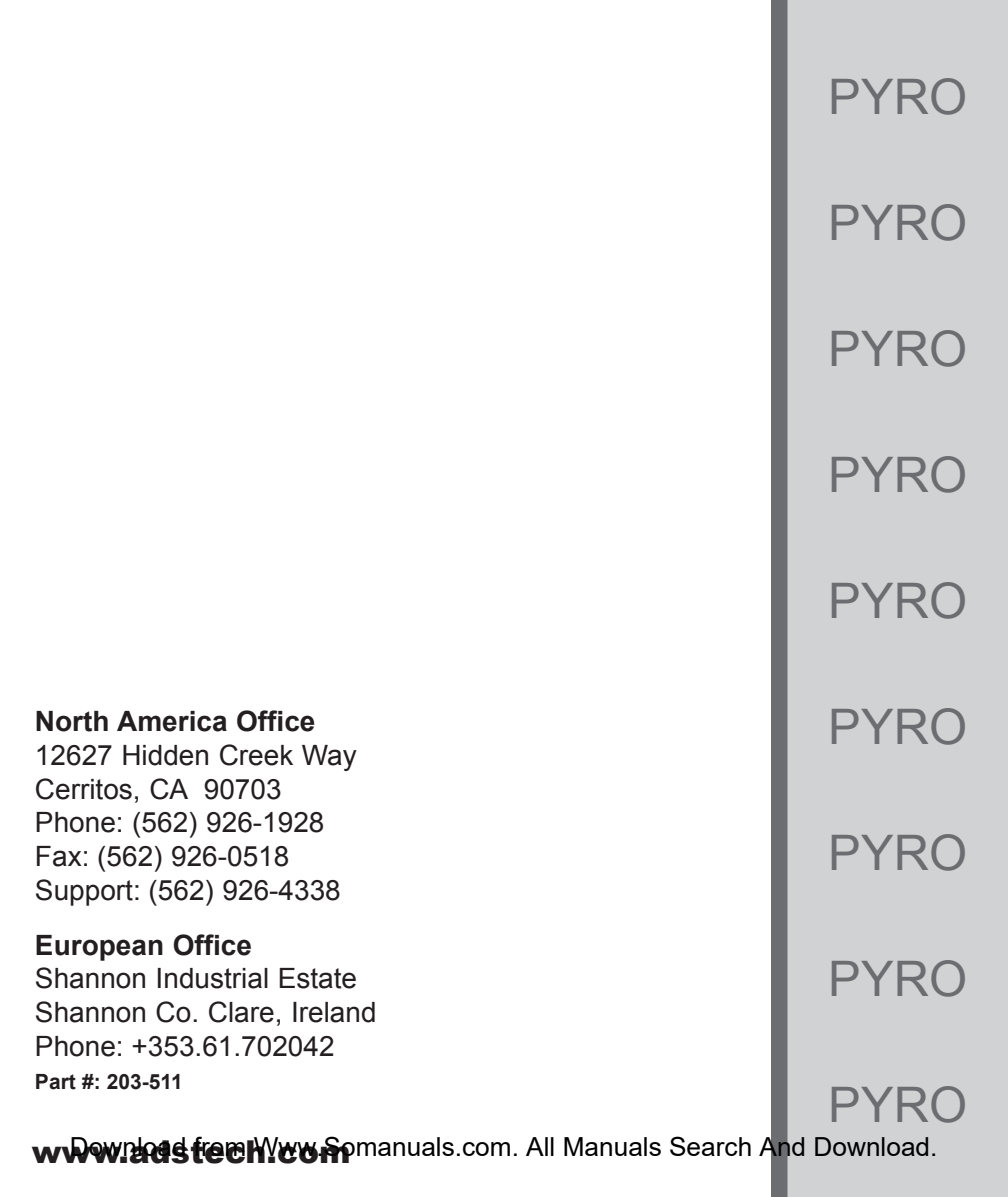
<style>
.page{position:relative;width:1008px;height:1197px;background:#fff}
.page>*{position:absolute;margin:0;border:0;box-sizing:border-box;transform-origin:0 0}
.t1{font:49px "Arial";color:#6c6d70}
.t2{font:900 31.5px "Arial";color:#231f20}
.t3{font:28px "Arial";color:#231f20}
.t4{font:700 28px "Arial";color:#231f20}
.t5{font:26.25px "Arial";color:#000}
.t6{font:700 21px "Arial";color:#231f20}
</style>
<div class="page">
<div style="left:772px;top:0;width:174px;height:1197px;background:#6c6d70"></div>
<div style="left:787px;top:0;width:221px;height:1197px;background:#d1d2d4"></div>
<p class="t1" style="left:828px;top:70px;width:140px">PYRO</p>
<p class="t1" style="left:828px;top:196px;width:140px">PYRO</p>
<p class="t1" style="left:828px;top:322px;width:140px">PYRO</p>
<p class="t1" style="left:828px;top:448px;width:140px">PYRO</p>
<p class="t4" style="left:35px;top:705px;width:282px">North America Office</p>
<p class="t3" style="left:35px;top:739px;width:323px">12627 Hidden Creek Way</p>
<p class="t3" style="left:35px;top:773px;width:248px">Cerritos, CA 90703</p>
<p class="t3" style="left:35px;top:807px;width:291px">Phone: (562) 926-1928</p>
<p class="t3" style="left:35px;top:840px;width:256px">Fax: (562) 926-0518</p>
<p class="t3" style="left:35px;top:874px;width:307px">Support: (562) 926-4338</p>
<p class="t4" style="left:35px;top:929px;width:219px">European Office</p>
<p class="t3" style="left:35px;top:963px;width:324px">Shannon Industrial Estate</p>
<p class="t3" style="left:35px;top:997px;width:343px">Shannon Co. Clare, Ireland</p>
<p class="t3" style="left:35px;top:1030px;width:301px">Phone: +353.61.702042</p>
<p class="t6" style="left:35px;top:1070px;width:149px">Part #: 203-511</p>
<p class="t1" style="left:828px;top:574px;width:140px">PYRO</p>
<p class="t1" style="left:828px;top:700px;width:140px">PYRO</p>
<p class="t1" style="left:828px;top:826px;width:140px">PYRO</p>
<p class="t1" style="left:828px;top:952px;width:140px">PYRO</p>
<p class="t1" style="left:828px;top:1078px;width:140px">PYRO</p>
<p class="t5" style="left:70px;top:1133px;width:869px">Download from Www.Somanuals.com. All Manuals Search And Download.</p>
<p class="t2" style="left:32px;top:1135px;width:320px">www.adstech.com</p>
</div>
